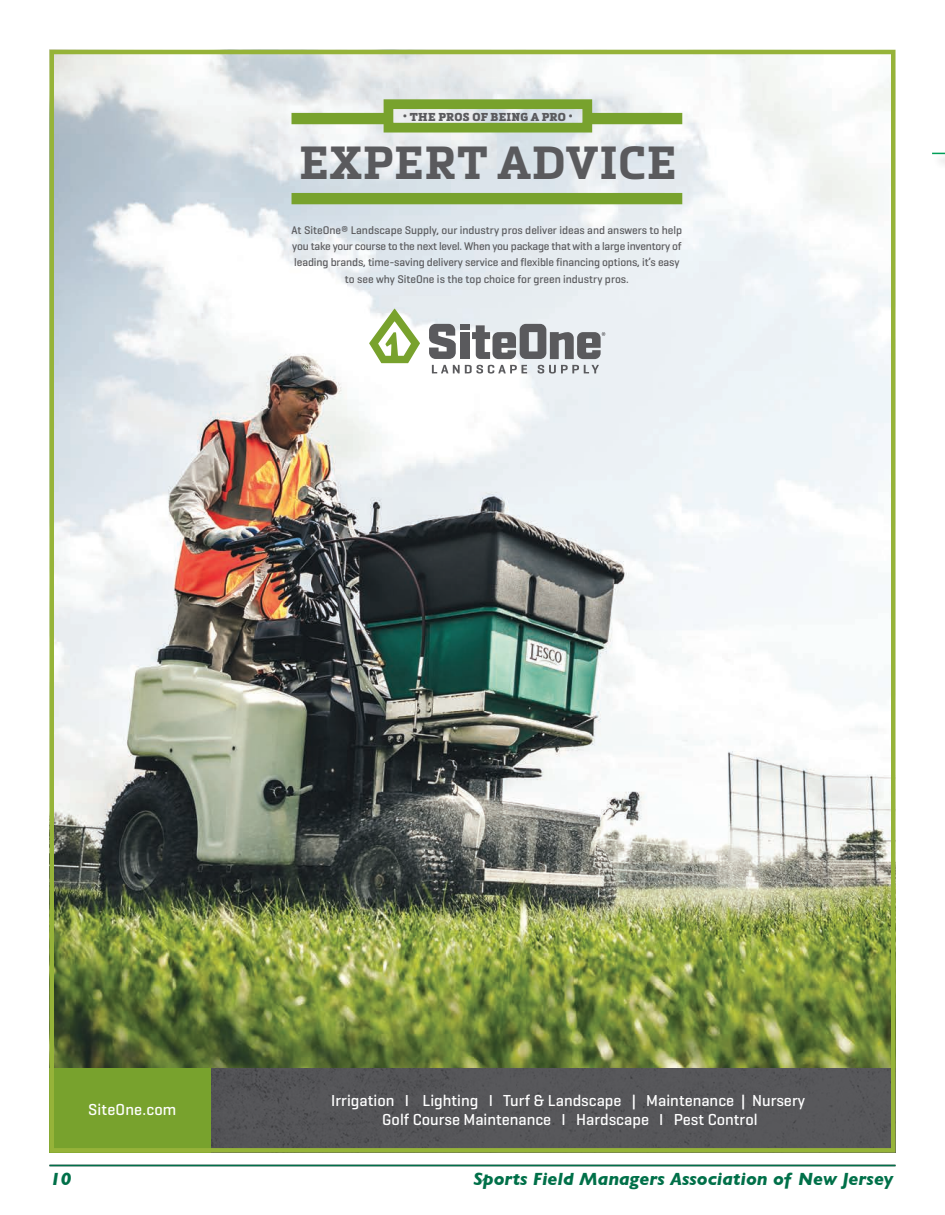
<style>
.page{position:relative;width:945px;height:1215px;background:#fff}
.page>*{position:absolute;margin:0;border:0;box-sizing:border-box;transform-origin:0 0}
.t1{font:700 45.75px "Metronic Slab Pro";letter-spacing:.025em;color:#5a5a5d}
.t2{font:italic 700 18px "Gill Sans";color:#007049}
.t3{font:500 16.2px/19.5px "Geogrotesque";color:#fff;text-align:center}
.t4{font:500 11.4px/16.2px "Geogrotesque";letter-spacing:-.01em;color:#5a5a5d;text-align:center}
.t5{font:900 11.4px "Metronic Slab Pro";letter-spacing:.025em;color:#5a5a5d}
.s1{font-size:8.7px}
</style>
<div class="page">
<hr style="left:50px;top:1165px;width:846px;height:1px;background:#007049">
<div style="left:50px;top:1068px;width:163px;height:85px;background:#78a22d"></div>
<div style="left:211px;top:1068px;width:680px;height:80px;background:#565659"></div>
<img style="left:55px;top:55px;width:836px;height:1013px">
<div style="left:384px;top:99px;width:208px;height:34px;border:10px solid #78a22d"></div>
<div style="left:292px;top:113px;width:92px;height:11px;background:#78a22d"></div>
<div style="left:592px;top:113px;width:90px;height:11px;background:#78a22d"></div>
<div style="left:292px;top:193px;width:390px;height:11px;background:#78a22d"></div>
<svg style="left:428px;top:324px;width:28px;height:35px"></svg>
<div style="left:460px;top:332px;width:10px;height:27px;background:#5a5a5d"></div>
<div style="left:460px;top:324px;width:10px;height:6px;background:#5a5a5d"></div>
<svg style="left:432px;top:365px;width:95px;height:9px"></svg>
<svg style="left:538px;top:365px;width:61px;height:9px"></svg>
<svg style="left:369px;top:309px;width:51px;height:54px"></svg>
<svg style="left:472px;top:324px;width:133px;height:35px"></svg>
<div style="left:50px;top:50px;width:846px;height:1103px;border:4px solid #96b339"></div>
<div style="left:932px;top:152px;width:13px;height:18px;background:#231f20;opacity:.5"></div>
<svg style="left:932px;top:153px;width:13px;height:1px"></svg>
<p class="t5" style="left:403px;top:110px;width:171px"><span class="s1">•</span> THE PROS OF BEING A PRO <span class="s1">•</span></p>
<h1 class="t1" style="left:300px;top:133px;width:378px">EXPERT ADVICE</h1>
<p class="t4" style="left:292px;top:222px;width:392px">At SiteOne® Landscape Supply, our industry pros deliver ideas and answers to help you take your course to the next level. When you package that with a large inventory of leading brands, time-saving delivery service and flexible financing options, it’s easy to see why SiteOne is the top choice for green industry pros.</p>
<h3 class="t3" style="left:88px;top:1100px;width:90px">SiteOne.com</h3>
<h3 class="t3" style="left:331px;top:1090px;width:475px">Irrigation I Lighting I Turf &amp; Landscape | Maintenance | Nursery<br>Golf Course Maintenance I Hardscape I Pest Control</h3>
<h2 class="t2" style="left:50px;top:1168px;width:22px">10</h2>
<h2 class="t2" style="left:473px;top:1168px;width:421px">Sports Field Managers Association of New Jersey</h2>
</div>
